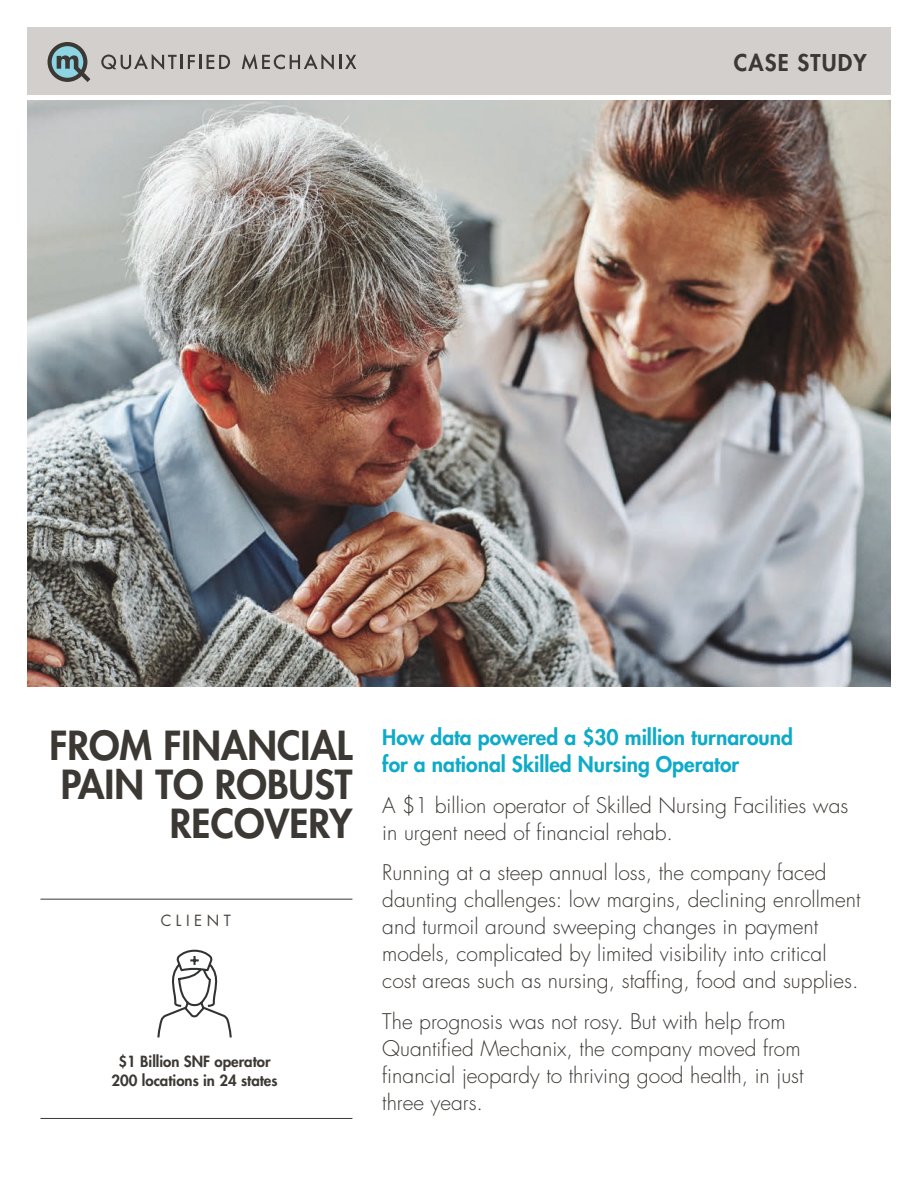
<style>
.page{position:relative;width:918px;height:1188px;background:#fff}
.page>*{position:absolute;margin:0;border:0;box-sizing:border-box;transform-origin:0 0}
.t1{font:800 39px/39px "Futura Std";color:#3c3935;text-align:right}
.t2{font:800 22.5px "Futura Std";letter-spacing:.05em;color:#3c3935}
.t3{font:300 21px/27px "Futura Std";color:#3c3935}
.t4{font:800 21px/27px "Futura Std";color:#0eabc8}
.t5{font:800 15px/19.5px "Futura Std";color:#3c3935;text-align:center}
.t6{font:15px "Futura Std";letter-spacing:.3em;color:#494541}
</style>
<div class="page">
<div style="left:27px;top:27px;width:864px;height:67px;background:#d2cfcd"></div>
<img style="left:27px;top:100px;width:864px;height:587px">
<hr style="left:40px;top:899px;width:312px;height:1px;background:#3c3935">
<hr style="left:40px;top:1118px;width:312px;height:1px;background:#3c3935">
<svg style="left:157px;top:949px;width:75px;height:89px"></svg>
<svg style="left:48px;top:42px;width:42px;height:40px"></svg>
<svg style="left:101px;top:54px;width:76px;height:16px"></svg>
<hr style="left:180px;top:55px;width:3px;height:14px;background:#3c3935">
<svg style="left:188px;top:55px;width:13px;height:14px"></svg>
<svg style="left:207px;top:55px;width:23px;height:14px"></svg>
<svg style="left:242px;top:54px;width:114px;height:16px"></svg>
<p class="t2" style="left:734px;top:49px;width:134px">CASE STUDY</p>
<h1 class="t1" style="left:49px;top:726px;width:305px">FROM FINANCIAL<br>PAIN TO ROBUST<br>RECOVERY</h1>
<p class="t4" style="left:382px;top:724px;width:412px">How data powered a $30 million turnaround for a national Skilled Nursing Operator</p>
<p class="t3" style="left:382px;top:792px;width:468px">A $1 billion operator of Skilled Nursing Facilities was in urgent need of financial rehab.</p>
<p class="t3" style="left:382px;top:860px;width:480px">Running at a steep annual loss, the company faced daunting challenges: low margins, declining enrollment and turmoil around sweeping changes in payment models, complicated by limited visibility into critical cost areas such as nursing, staffing, food and supplies.</p>
<p class="t3" style="left:382px;top:1008px;width:423px">The prognosis was not rosy. But with help from Quantified Mechanix, the company moved from financial jeopardy to thriving good health, in just three years.</p>
<p class="t6" style="left:161px;top:910px;width:72px">CLIENT</p>
<p class="t5" style="left:112px;top:1052px;width:168px">$1 Billion SNF operator<br>200 locations in 24 states</p>
</div>
